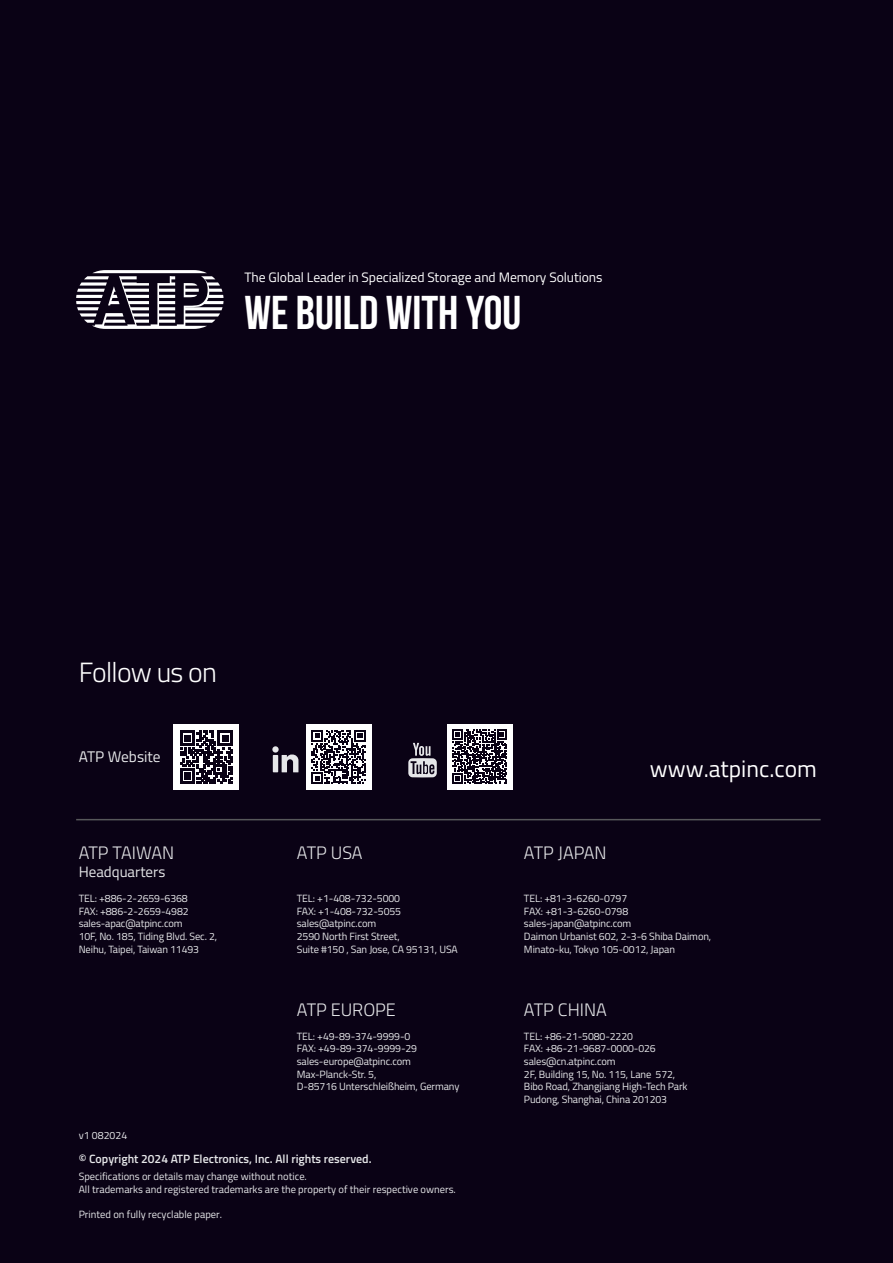
<style>
.page{position:relative;width:893px;height:1263px;background:#0a0215}
.page>*{position:absolute;margin:0;border:0;box-sizing:border-box;transform-origin:0 0}
.t1{font:700 47.4px "Bebas Neue";color:#fff}
.t2{font:300 27.9px "Titillium Web";letter-spacing:-.025em;color:#fff}
.t3{font:23.55px "Titillium Web";color:#fff}
.t4{font:300 18px "Titillium Web";color:#e6e7e9}
.t5{font:15.45px "Titillium Web";color:#e6e7e9}
.t6{font:15px "Titillium Web";color:#e6e7e9}
.t7{font:13.65px "Titillium Web";letter-spacing:-.005em;color:#fff}
.t8{font:600 12px "Titillium Web";color:#e6e7e9}
.t9{font:10.5px/12.6px "Titillium Web";letter-spacing:-.01em;color:#e6e7e9}
</style>
<div class="page">
<svg style="left:76px;top:270px;width:148px;height:59px"></svg>
<hr style="left:76px;top:819px;width:745px;height:1px;background:#57585a">
<div style="left:174px;top:724px;width:65px;height:66px;background:#fff"></div>
<div style="left:306px;top:724px;width:65px;height:66px;background:#fff"></div>
<div style="left:447px;top:724px;width:66px;height:65px;background:#fff"></div>
<svg style="left:272px;top:746px;width:7px;height:7px"></svg>
<div style="left:273px;top:755px;width:5px;height:17px;background:#e6e7e9"></div>
<svg style="left:282px;top:754px;width:16px;height:18px"></svg>
<svg style="left:408px;top:743px;width:29px;height:34px"></svg>
<svg style="left:180px;top:731px;width:53px;height:52px"></svg>
<svg style="left:311px;top:730px;width:55px;height:54px"></svg>
<svg style="left:453px;top:730px;width:54px;height:54px"></svg>
<h3 class="t7" style="left:244px;top:267px;width:360px">The Global Leader in Specialized Storage and Memory Solutions</h3>
<h1 class="t1" style="left:244px;top:287px;width:278px">WE BUILD WITH YOU</h1>
<h2 class="t2" style="left:79px;top:652px;width:140px">Follow us on</h2>
<h3 class="t5" style="left:79px;top:745px;width:84px">ATP Website</h3>
<h3 class="t4" style="left:79px;top:840px;width:97px">ATP TAIWAN</h3>
<h3 class="t6" style="left:79px;top:861px;width:88px">Headquarters</h3>
<h3 class="t4" style="left:297px;top:840px;width:67px">ATP USA</h3>
<h3 class="t4" style="left:524px;top:840px;width:84px">ATP JAPAN</h3>
<h3 class="t3" style="left:650px;top:751px;width:169px">www.atpinc.com</h3>
<p class="t9" style="left:79px;top:892px;width:140px">TEL: +886-2-2659-6368<br>FAX: +886-2-2659-4982 sales-apac@atpinc.com<br>10F, No. 185, Tiding Blvd. Sec. 2,<br>Neihu, Taipei, Taiwan 11493</p>
<p class="t9" style="left:297px;top:892px;width:162px">TEL: +1-408-732-5000<br>FAX: +1-408-732-5055 sales@atpinc.com<br>2590 North First Street,<br>Suite #150 , San Jose, CA 95131, USA</p>
<h3 class="t4" style="left:297px;top:997px;width:100px">ATP EUROPE</h3>
<p class="t9" style="left:79px;top:1128px;width:50px">v1 082024</p>
<p class="t9" style="left:297px;top:1029px;width:164px">TEL: +49-89-374-9999-0<br>FAX: +49-89-374-9999-29 sales-europe@atpinc.com<br>Max-Planck-Str. 5,<br>D-85716 Unterschleißheim, Germany</p>
<p class="t8" style="left:79px;top:1149px;width:294px">© Copyright 2024 ATP Electronics, Inc. All rights reserved.</p>
<p class="t9" style="left:79px;top:1170px;width:379px">Specifications or details may change without notice.<br>All trademarks and registered trademarks are the property of their respective owners.</p>
<p class="t9" style="left:79px;top:1208px;width:145px">Printed on fully recyclable paper.</p>
<p class="t9" style="left:524px;top:892px;width:189px">TEL: +81-3-6260-0797<br>FAX: +81-3-6260-0798 sales-japan@atpinc.com<br>Daimon Urbanist 602, 2-3-6 Shiba Daimon,<br>Minato-ku, Tokyo 105-0012, Japan</p>
<h3 class="t4" style="left:524px;top:997px;width:84px">ATP CHINA</h3>
<p class="t9" style="left:524px;top:1029px;width:165px">TEL: +86-21-5080-2220<br>FAX: +86-21-9687-0000-026 sales@cn.atpinc.com<br>2F, Building 15, No. 115, Lane 572,<br>Bibo Road, Zhangjiang High-Tech Park<br>Pudong, Shanghai, China 201203</p>
</div>
